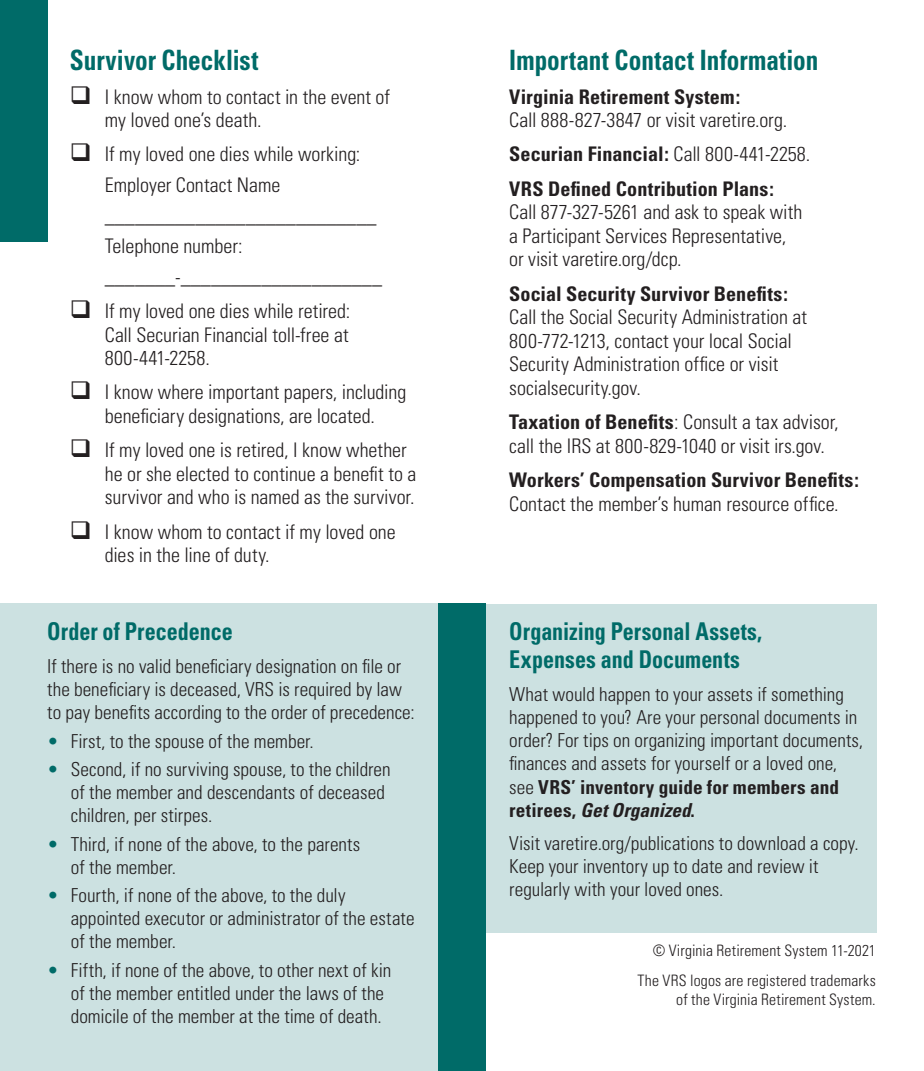
<style>
.page{position:relative;width:924px;height:1071px;background:#fff}
.page>*{position:absolute;margin:0;border:0;box-sizing:border-box;transform-origin:0 0}
.t1{font:700 condensed 28px "Univers";letter-spacing:.005em;color:#006b68;scale:.9 1}
.t2{font:700 condensed 24.5px/28px "Univers";color:#006b68;scale:.9 1}
.t3{font:300 condensed 20.12px/23.6px "Univers";color:#231f20}
.t4{font:700 condensed 20.12px "Univers";letter-spacing:.005em;color:#231f20}
.t5{font:300 condensed 19.25px/23.1px "Univers";color:#231f20}
.t6{font:300 condensed 15.75px/29.4px "Univers";letter-spacing:.01em;color:#231f20;text-align:right}
.s1{color:#006b68}
.s2{font-weight:700}
.s3{font-weight:700;font-style:italic}
</style>
<div class="page">
<div style="left:471px;top:604px;width:406px;height:329px;background:#cce1e1"></div>
<div style="left:0;top:0;width:47px;height:242px;background:#006b68"></div>
<div style="left:0;top:604px;width:462px;height:467px;background:#cce1e1"></div>
<div style="left:438px;top:604px;width:48px;height:467px;background:#006b68"></div>
<h1 class="t1" style="left:70px;top:42px;width:211px">Survivor Checklist</h1>
<p class="t3" style="left:105px;top:84px;width:287px;text-indent:-35px">❑ I know whom to contact in the event of my loved one’s death.</p>
<p class="t3" style="left:105px;top:139px;width:279px;line-height:30.6px;text-indent:-35px">❑ If my loved one dies while working:<br>Employer Contact Name ___________________________<br>Telephone number: _______-____________________</p>
<p class="t3" style="left:105px;top:299px;width:247px;text-align:justify;text-indent:-35px">❑ If my loved one dies while retired:<br>Call Securian Financial toll-free at 800-441-2258.</p>
<p class="t3" style="left:70px;top:380px;width:338px;text-align:center">❑ I know where important papers, including beneficiary designations, are located.</p>
<p class="t3" style="left:105px;top:438px;width:313px;text-indent:-35px">❑ If my loved one is retired, I know whether he or she elected to continue a benefit to a survivor and who is named as the survivor.</p>
<p class="t3" style="left:105px;top:519px;width:292px;text-indent:-35px">❑ I know whom to contact if my loved one dies in the line of duty.</p>
<p class="t2" style="left:47px;top:617px;width:208px">Order of Precedence</p>
<p class="t5" style="left:47px;top:655px;width:369px">If there is no valid beneficiary designation on file or the beneficiary is deceased, VRS is required by law to pay benefits according to the order of precedence:</p>
<p class="t5" style="left:47px;top:729px;width:268px"><span class="s1">•</span> First, to the spouse of the member.</p>
<p class="t5" style="left:71px;top:758px;width:321px;text-indent:-24px"><span class="s1">•</span> Second, if no surviving spouse, to the children of the member and descendants of deceased children, per stirpes.</p>
<p class="t5" style="left:71px;top:832px;width:291px;text-indent:-24px"><span class="s1">•</span> Third, if none of the above, to the parents of the member.</p>
<p class="t5" style="left:71px;top:884px;width:345px;text-indent:-24px"><span class="s1">•</span> Fourth, if none of the above, to the duly appointed executor or administrator of the estate of the member.</p>
<p class="t5" style="left:71px;top:958px;width:322px;text-indent:-24px"><span class="s1">•</span> Fifth, if none of the above, to other next of kin of the member entitled under the laws of the domicile of the member at the time of death.</p>
<h1 class="t1" style="left:509px;top:42px;width:345px">Important Contact Information</h1>
<p class="t4" style="left:509px;top:84px;width:233px">Virginia Retirement System:</p>
<p class="t3" style="left:509px;top:103px;width:303px;line-height:34.1px">Call 888-827-3847 or visit varetire.org.<br><span class="s2">Securian Financial:</span> Call 800-441-2258.<br><span class="s2">VRS Defined Contribution Plans:</span></p>
<p class="t3" style="left:509px;top:200px;width:295px">Call 877-327-5261 and ask to speak with a Participant Services Representative, or visit varetire.org/dcp.</p>
<p class="t4" style="left:509px;top:281px;width:280px">Social Security Survivor Benefits:</p>
<p class="t3" style="left:509px;top:305px;width:299px">Call the Social Security Administration at 800-772-1213, contact your local Social Security Administration office or visit socialsecurity.gov.</p>
<p class="t3" style="left:509px;top:410px;width:331px"><span class="s2">Taxation of Benefits</span>: Consult a tax advisor, call the IRS at 800-829-1040 or visit irs.gov.</p>
<p class="t4" style="left:509px;top:467px;width:351px">Workers’ Compensation Survivor Benefits:</p>
<p class="t3" style="left:509px;top:491px;width:331px">Contact the member’s human resource office.</p>
<p class="t2" style="left:509px;top:617px;width:283px">Organizing Personal Assets,<br>Expenses and Documents</p>
<p class="t5" style="left:509px;top:683px;width:355px">What would happen to your assets if something happened to you? Are your personal documents in order? For tips on organizing important documents, finances and assets for yourself or a loved one, see <span class="s2">VRS’ inventory guide for members and retirees,</span> <span class="s3">Get Organized</span><span class="s2">.</span></p>
<p class="t5" style="left:509px;top:832px;width:351px">Visit varetire.org/publications to download a copy.<br>Keep your inventory up to date and review it regularly with your loved ones.</p>
<p class="t6" style="left:638px;top:936px;width:240px">© Virginia Retirement System 11-2021<br>The VRS logos are registered trademarks</p>
<p class="t6" style="left:676px;top:984px;width:201px">of the Virginia Retirement System.</p>
</div>
